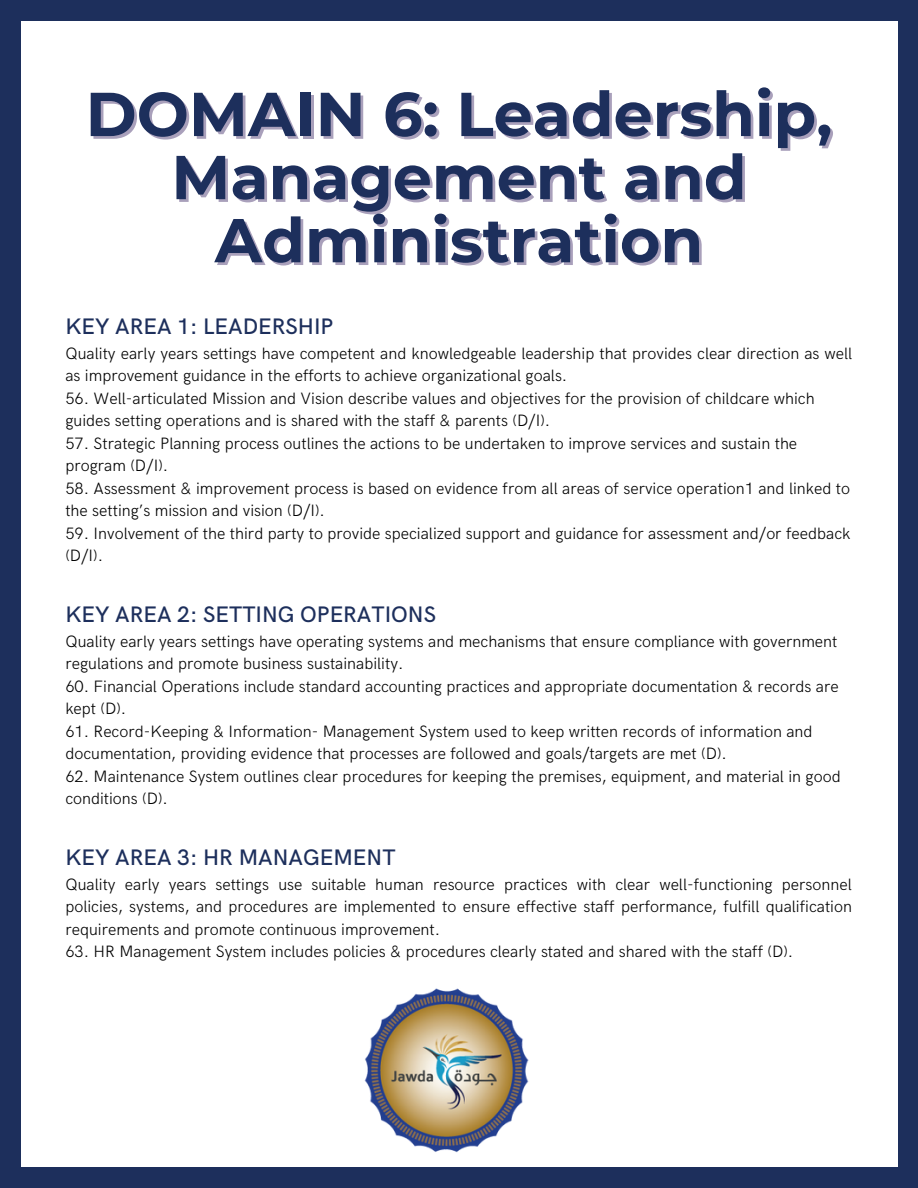
<style>
.page{position:relative;width:918px;height:1188px;background:#fff}
.page>*{position:absolute;margin:0;border:0;box-sizing:border-box;transform-origin:0 0}
.t1{font:700 61.8px/63.2px "Montserrat";color:#1d2f5c;text-align:center}
.t2{font:500 22.5px "HK Grotesk";color:#1d2f5c}
.t3{font:300 16.5px/22.5px "HK Grotesk";color:#000}
</style>
<div class="page">
<div style="left:0;top:0;width:918px;height:1188px;background:linear-gradient(to right,#1d2f5c,#1d2f5c)"></div>
<div style="left:21px;top:21px;width:876px;height:1146px;background:#fff"></div>
<img style="left:364px;top:988px;width:165px;height:165px">
<h1 class="t1" style="left:86px;top:82px;width:748px">DOMAIN 6: Leadership,<br>Management and<br>Administration</h1>
<h2 class="t2" style="left:65px;top:314px;width:269px">KEY AREA 1: LEADERSHIP</h2>
<p class="t3" style="left:65px;top:343px;width:788px">Quality early years settings have competent and knowledgeable leadership that provides clear direction as well as improvement guidance in the efforts to achieve organizational goals.</p>
<p class="t3" style="left:65px;top:388px;width:751px">56. Well-articulated Mission and Vision describe values and objectives for the provision of childcare which guides setting operations and is shared with the staff &amp; parents (D/I).</p>
<p class="t3" style="left:65px;top:433px;width:733px">57. Strategic Planning process outlines the actions to be undertaken to improve services and sustain the program (D/I).</p>
<p class="t3" style="left:65px;top:478px;width:786px">58. Assessment &amp; improvement process is based on evidence from all areas of service operation1 and linked to the setting’s mission and vision (D/I).</p>
<p class="t3" style="left:65px;top:523px;width:787px">59. Involvement of the third party to provide specialized support and guidance for assessment and/or feedback (D/I).</p>
<h2 class="t2" style="left:65px;top:602px;width:372px">KEY AREA 2: SETTING OPERATIONS</h2>
<p class="t3" style="left:65px;top:631px;width:774px">Quality early years settings have operating systems and mechanisms that ensure compliance with government regulations and promote business sustainability.</p>
<p class="t3" style="left:65px;top:676px;width:775px">60. Financial Operations include standard accounting practices and appropriate documentation &amp; records are kept (D).</p>
<p class="t3" style="left:65px;top:721px;width:749px">61. Record-Keeping &amp; Information- Management System used to keep written records of information and documentation, providing evidence that processes are followed and goals/targets are met (D).</p>
<p class="t3" style="left:65px;top:766px;width:777px">62. Maintenance System outlines clear procedures for keeping the premises, equipment, and material in good conditions (D).</p>
<h2 class="t2" style="left:65px;top:845px;width:332px">KEY AREA 3: HR MANAGEMENT</h2>
<p class="t3" style="left:65px;top:874px;width:788px;text-align:justify">Quality early years settings use suitable human resource practices with clear well-functioning personnel policies, systems, and procedures are implemented to ensure effective staff performance, fulfill qualification requirements and promote continuous improvement.</p>
<p class="t3" style="left:65px;top:941px;width:729px">63. HR Management System includes policies &amp; procedures clearly stated and shared with the staff (D).</p>
</div>
